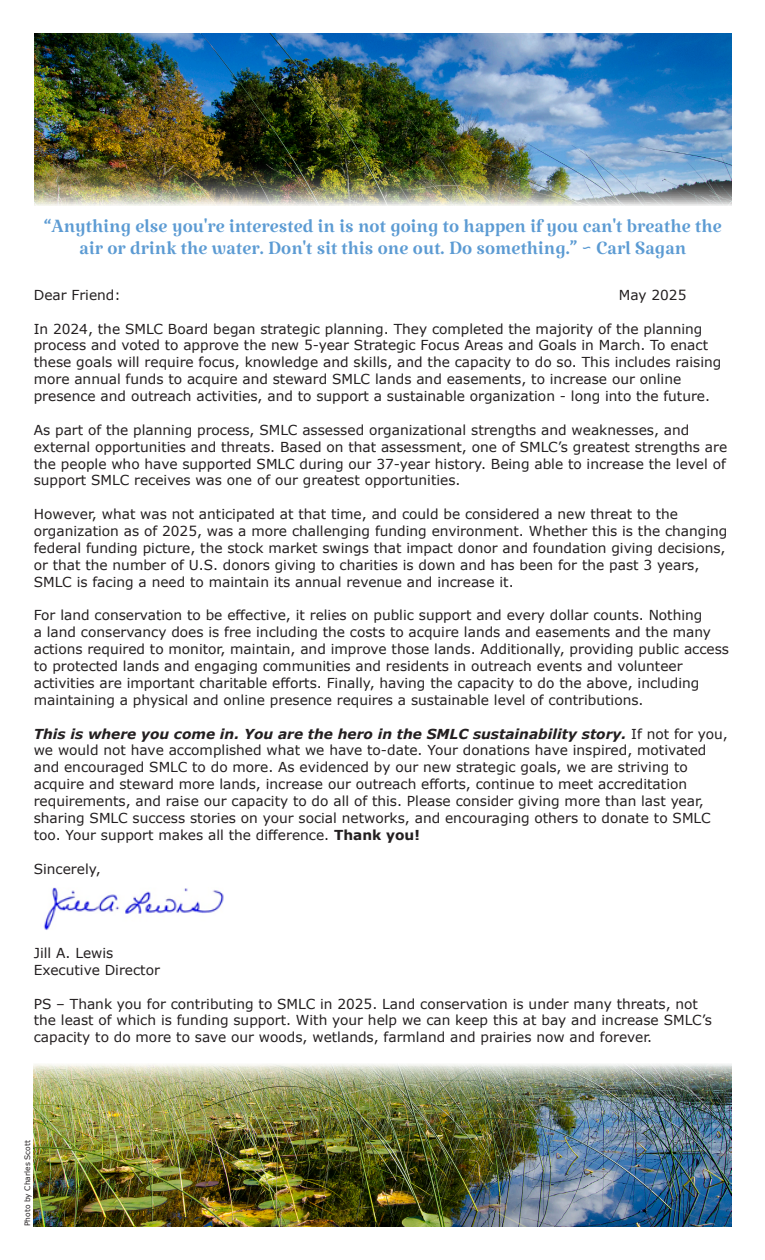
<style>
.page{position:relative;width:765px;height:1260px;background:#fff}
.page>*{position:absolute;margin:0;border:0;box-sizing:border-box;transform-origin:0 0}
.t1{font:26.25px/22.5px "Katibeh";color:#5c9bd3;text-align:center}
.t2{font:13.75px/16.9px "Verdana";color:#231f20}
.t3{font:7.5px "Verdana";color:#231f20}
.s1{font-weight:700;font-style:italic}
.s2{font-weight:700}
</style>
<div class="page">
<img style="left:34px;top:34px;width:697px;height:171px">
<img style="left:34px;top:1064px;width:697px;height:162px">
<img style="left:43px;top:888px;width:181px;height:42px">
<p class="t1" style="left:44px;top:212px;width:679px">“Anything else you're interested in is not going to happen if you can't breathe the air or drink the water. Don't sit this one out. Do something.” ~ Carl Sagan</p>
<p class="t2" style="left:34px;top:286px;width:88px">Dear Friend:</p>
<p class="t2" style="left:619px;top:286px;width:69px">May 2025</p>
<p class="t2" style="left:34px;top:320px;width:689px">In 2024, the SMLC Board began strategic planning. They completed the majority of the planning process and voted to approve the new 5-year Strategic Focus Areas and Goals in March. To enact these goals will require focus, knowledge and skills, and the capacity to do so. This includes raising more annual funds to acquire and steward SMLC lands and easements, to increase our online presence and outreach activities, and to support a sustainable organization - long into the future.</p>
<p class="t2" style="left:34px;top:421px;width:695px">As part of the planning process, SMLC assessed organizational strengths and weaknesses, and external opportunities and threats. Based on that assessment, one of SMLC’s greatest strengths are the people who have supported SMLC during our 37-year history. Being able to increase the level of support SMLC receives was one of our greatest opportunities.</p>
<p class="t2" style="left:34px;top:506px;width:695px">However, what was not anticipated at that time, and could be considered a new threat to the organization as of 2025, was a more challenging funding environment. Whether this is the changing federal funding picture, the stock market swings that impact donor and foundation giving decisions, or that the number of U.S. donors giving to charities is down and has been for the past 3 years, SMLC is facing a need to maintain its annual revenue and increase it.</p>
<p class="t2" style="left:34px;top:607px;width:697px">For land conservation to be effective, it relies on public support and every dollar counts. Nothing<br>a land conservancy does is free including the costs to acquire lands and easements and the many actions required to monitor, maintain, and improve those lands. Additionally, providing public access to protected lands and engaging communities and residents in outreach events and volunteer activities are important charitable efforts. Finally, having the capacity to do the above, including maintaining a physical and online presence requires a sustainable level of contributions.</p>
<p class="t2" style="left:34px;top:725px;width:696px"><span class="s1">This is where you come in. You are the hero in the SMLC sustainability story.</span> If not for you, we would not have accomplished what we have to-date. Your donations have inspired, motivated and encouraged SMLC to do more. As evidenced by our new strategic goals, we are striving to acquire and steward more lands, increase our outreach efforts, continue to meet accreditation requirements, and raise our capacity to do all of this. Please consider giving more than last year, sharing SMLC success stories on your social networks, and encouraging others to donate to SMLC too. Your support makes all the difference. <span class="s2">Thank you!</span></p>
<p class="t2" style="left:34px;top:860px;width:68px">Sincerely,</p>
<p class="t2" style="left:34px;top:944px;width:81px">Jill A. Lewis</p>
<p class="t2" style="left:34px;top:961px;width:128px">Executive Director</p>
<p class="t2" style="left:34px;top:995px;width:680px">PS – Thank you for contributing to SMLC in 2025. Land conservation is under many threats, not the least of which is funding support. With your help we can keep this at bay and increase SMLC’s capacity to do more to save our woods, wetlands, farmland and prairies now and forever.</p>
<p class="t3" style="left:22px;top:1226px;width:87px;rotate:-90deg">Photo by Charles Scott</p>
</div>
